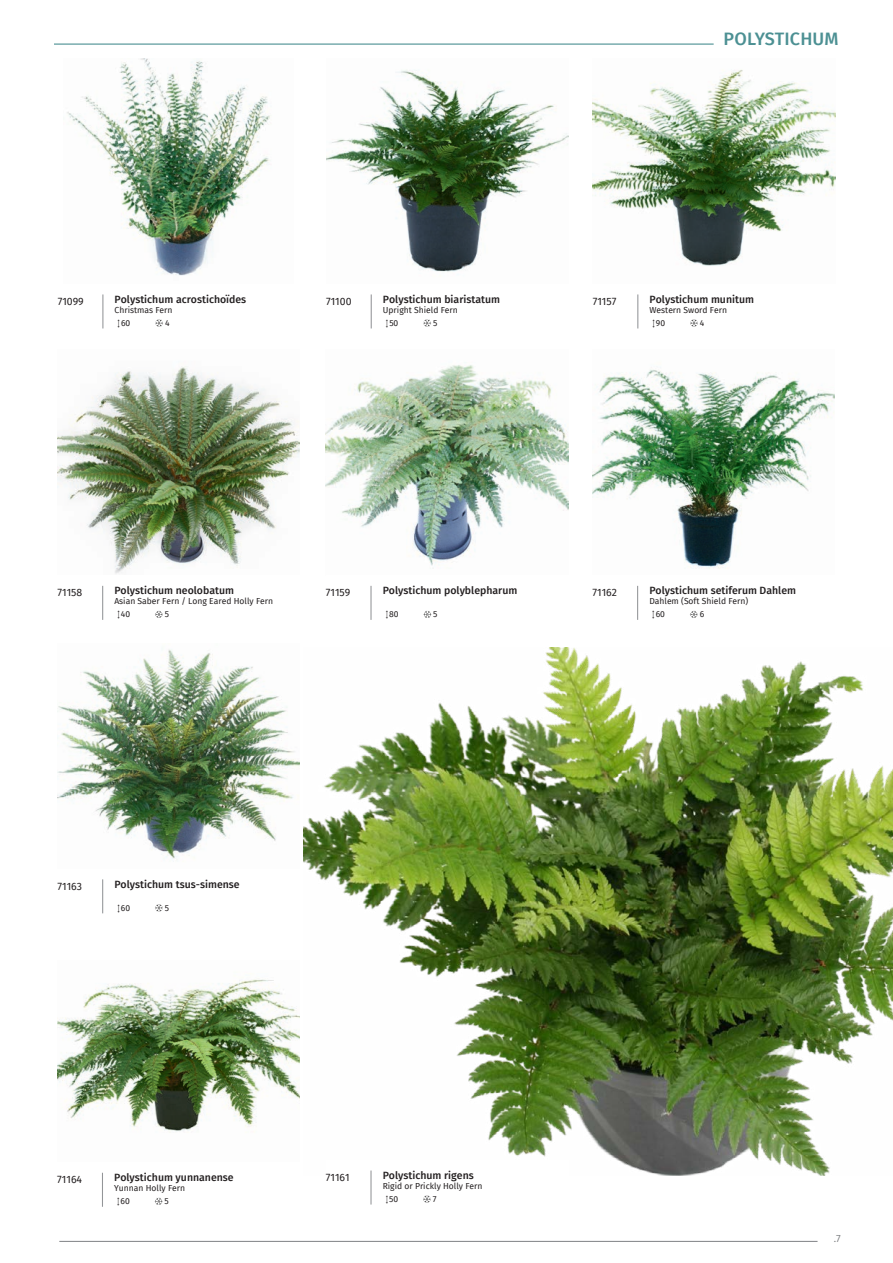
<style>
.page{position:relative;width:893px;height:1263px;background:#fff}
.page>*{position:absolute;margin:0;border:0;box-sizing:border-box;transform-origin:0 0}
.t1{font:500 18px "Fira Sans";letter-spacing:.01em;color:#4c9093}
.t2{font:500 10.5px "Fira Sans";color:#231f20}
.t3{font:10.5px "Fira Sans";color:#231f20}
.t4{font:10.5px "Fira Sans";color:#808285}
.t5{font:8.55px/13.2px "Fira Sans";color:#231f20}
.s1{font-family:"Lucida Sans Unicode";font-size:8.4px}
</style>
<div class="page">
<hr style="left:59px;top:1241px;width:758px;height:1px;background:#808285">
<img style="left:326px;top:70px;width:242px;height:202px">
<hr style="left:371px;top:294px;width:1px;height:34px;background:#939598">
<svg style="left:423px;top:319px;width:8px;height:8px"></svg>
<img style="left:67px;top:58px;width:203px;height:218px">
<hr style="left:102px;top:294px;width:1px;height:34px;background:#939598">
<svg style="left:155px;top:319px;width:8px;height:8px"></svg>
<img style="left:326px;top:365px;width:242px;height:201px">
<hr style="left:370px;top:586px;width:2px;height:34px;background:#939598">
<svg style="left:423px;top:611px;width:8px;height:7px"></svg>
<img style="left:58px;top:366px;width:242px;height:208px">
<hr style="left:102px;top:586px;width:1px;height:34px;background:#939598">
<svg style="left:155px;top:611px;width:8px;height:7px"></svg>
<img style="left:58px;top:649px;width:242px;height:210px">
<hr style="left:102px;top:879px;width:1px;height:34px;background:#939598">
<svg style="left:155px;top:904px;width:8px;height:7px"></svg>
<img style="left:57px;top:979px;width:243px;height:154px">
<hr style="left:102px;top:1173px;width:1px;height:34px;background:#939598">
<svg style="left:155px;top:1198px;width:8px;height:7px"></svg>
<img style="left:593px;top:69px;width:242px;height:197px">
<hr style="left:637px;top:294px;width:1px;height:34px;background:#939598">
<svg style="left:690px;top:319px;width:8px;height:8px"></svg>
<img style="left:303px;top:648px;width:590px;height:527px">
<img style="left:592px;top:370px;width:243px;height:199px">
<hr style="left:637px;top:586px;width:1px;height:34px;background:#939598">
<svg style="left:690px;top:611px;width:8px;height:7px"></svg>
<div style="left:326px;top:1160px;width:242px;height:44px;background:#fff"></div>
<hr style="left:370px;top:1170px;width:2px;height:34px;background:#939598">
<svg style="left:423px;top:1195px;width:8px;height:8px"></svg>
<hr style="left:54px;top:44px;width:660px;height:1px;background:#4c9093">
<p class="t1" style="left:724px;top:24px;width:117px">POLYSTICHUM</p>
<p class="t3" style="left:58px;top:293px;width:28px">71099</p>
<p class="t2" style="left:115px;top:291px;width:133px">Polystichum acrostichoïdes</p>
<p class="t3" style="left:326px;top:293px;width:27px">71100</p>
<p class="t5" style="left:115px;top:303px;width:59px">Christmas Fern <span class="s1">↕</span>60</p>
<p class="t5" style="left:165px;top:316px;width:6px">4</p>
<p class="t2" style="left:383px;top:291px;width:119px">Polystichum biaristatum</p>
<p class="t5" style="left:383px;top:303px;width:76px">Upright Shield Fern <span class="s1">↕</span>50</p>
<p class="t5" style="left:433px;top:316px;width:6px">5</p>
<p class="t3" style="left:593px;top:293px;width:25px">71157</p>
<p class="t2" style="left:649px;top:291px;width:106px">Polystichum munitum</p>
<p class="t5" style="left:649px;top:303px;width:79px">Western Sword Fern <span class="s1">↕</span>90</p>
<p class="t5" style="left:700px;top:316px;width:6px">4</p>
<p class="t3" style="left:58px;top:585px;width:26px">71158</p>
<p class="t2" style="left:114px;top:582px;width:121px">Polystichum neolobatum</p>
<p class="t3" style="left:326px;top:585px;width:26px">71159</p>
<p class="t5" style="left:114px;top:594px;width:160px">Asian Saber Fern / Long Eared Holly Fern <span class="s1">↕</span>40</p>
<p class="t5" style="left:165px;top:607px;width:6px">5</p>
<p class="t2" style="left:383px;top:582px;width:136px">Polystichum polyblepharum</p>
<p class="t5" style="left:385px;top:607px;width:15px"><span class="s1">↕</span>80</p>
<p class="t5" style="left:433px;top:607px;width:6px">5</p>
<p class="t3" style="left:592px;top:585px;width:26px">71162</p>
<p class="t2" style="left:649px;top:582px;width:148px">Polystichum setiferum Dahlem</p>
<p class="t5" style="left:649px;top:594px;width:101px">Dahlem (Soft Shield Fern) <span class="s1">↕</span>60</p>
<p class="t5" style="left:700px;top:607px;width:6px">6</p>
<p class="t3" style="left:58px;top:878px;width:26px">71163</p>
<p class="t2" style="left:114px;top:876px;width:127px">Polystichum tsus-simense</p>
<p class="t5" style="left:116px;top:901px;width:15px"><span class="s1">↕</span>60</p>
<p class="t5" style="left:165px;top:901px;width:6px">5</p>
<p class="t3" style="left:57px;top:1172px;width:26px">71164</p>
<p class="t2" style="left:114px;top:1169px;width:121px">Polystichum yunnanense</p>
<p class="t5" style="left:114px;top:1181px;width:73px">Yunnan Holly Fern <span class="s1">↕</span>60</p>
<p class="t5" style="left:165px;top:1194px;width:6px">5</p>
<p class="t3" style="left:326px;top:1169px;width:25px">71161</p>
<p class="t2" style="left:383px;top:1167px;width:93px">Polystichum rigens</p>
<p class="t5" style="left:383px;top:1179px;width:101px">Rigid or Prickly Holly Fern <span class="s1">↕</span>50</p>
<p class="t5" style="left:433px;top:1192px;width:5px">7</p>
<p class="t4" style="left:834px;top:1231px;width:9px">.7</p>
</div>
